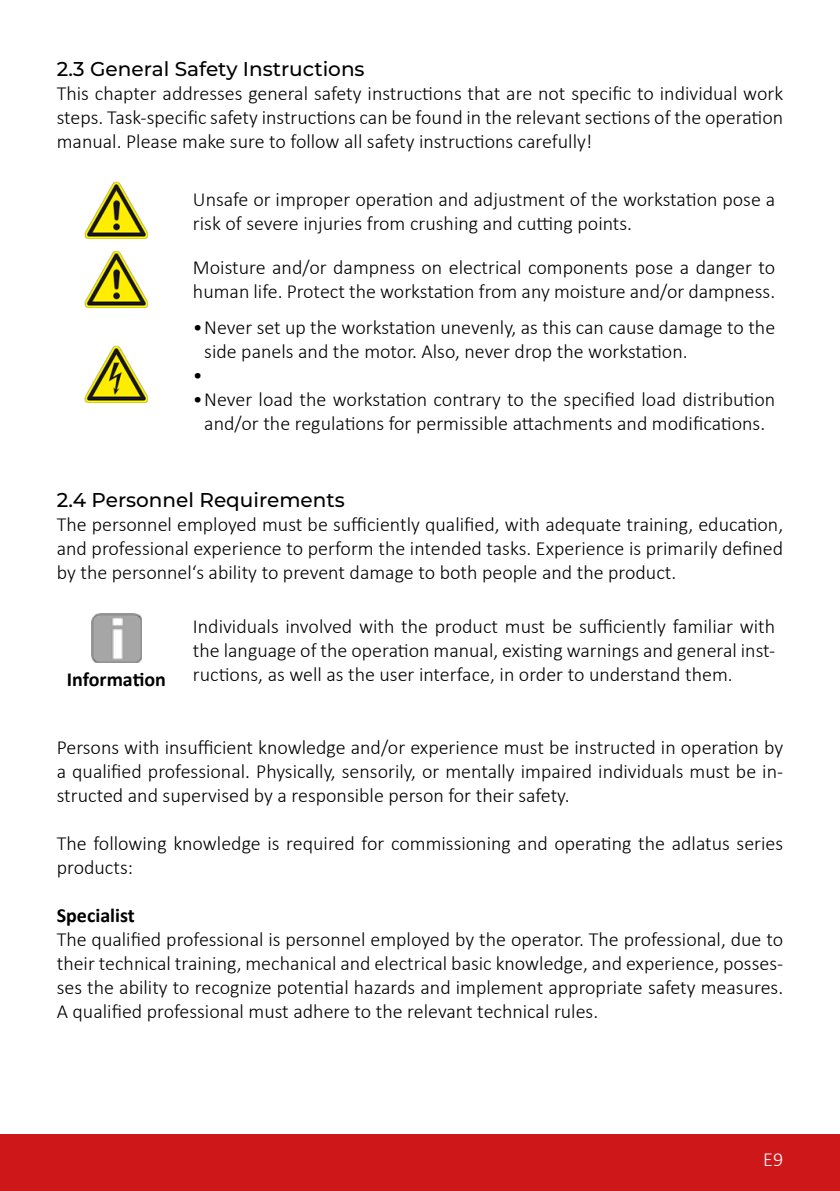
<style>
.page{position:relative;width:840px;height:1191px;background:#fff}
.page>*{position:absolute;margin:0;border:0;box-sizing:border-box;transform-origin:0 0}
.t1{font:300 20px/24px "Calibri";color:#000;text-align:justify}
.t2{font:500 20px "Montserrat";color:#000}
.t3{font:700 20px "Calibri";color:#000}
.t4{font:300 20px "Calibri";color:#fff}
</style>
<div class="page">
<div style="left:0;top:1134px;width:839px;height:57px;background:#cd1719"></div>
<img style="left:85px;top:182px;width:63px;height:57px">
<img style="left:85px;top:250px;width:63px;height:57px">
<img style="left:85px;top:346px;width:63px;height:57px">
<img style="left:91px;top:613px;width:50px;height:49px">
<p class="t2" style="left:57px;top:55px;width:309px">2.3 General Safety Instructions</p>
<p class="t1" style="left:57px;top:81px;width:727px">This chapter addresses general safety instructions that are not specific to individual work steps. Task-specific safety instructions can be found in the relevant sections of the operation manual. Please make sure to follow all safety instructions carefully!</p>
<p class="t1" style="left:193px;top:187px;width:583px">Unsafe or improper operation and adjustment of the workstation pose a risk of severe injuries from crushing and cutting points.</p>
<p class="t1" style="left:193px;top:255px;width:583px">Moisture and/or dampness on electrical components pose a danger to human life. Protect the workstation from any moisture and/or dampness.</p>
<p class="t1" style="left:193px;top:315px;width:583px">•Never set up the workstation unevenly, as this can cause damage to the</p>
<p class="t1" style="left:204px;top:339px;width:484px">side panels and the motor. Also, never drop the workstation.</p>
<p class="t1" style="left:193px;top:363px;width:11px">•</p>
<p class="t1" style="left:193px;top:387px;width:583px;text-align:center">•Never load the workstation contrary to the specified load distribution and/or the regulations for permissible attachments and modifications.</p>
<p class="t2" style="left:57px;top:486px;width:289px">2.4 Personnel Requirements</p>
<p class="t1" style="left:57px;top:512px;width:727px">The personnel employed must be sufficiently qualified, with adequate training, education, and professional experience to perform the intended tasks. Experience is primarily defined by the personnel‘s ability to prevent damage to both people and the product.</p>
<p class="t3" style="left:67px;top:665px;width:101px">Information</p>
<p class="t1" style="left:193px;top:614px;width:583px">Individuals involved with the product must be sufficiently familiar with the language of the operation manual, existing warnings and general inst&shy;ructions, as well as the user interface, in order to understand them.</p>
<p class="t1" style="left:57px;top:735px;width:727px">Persons with insufficient knowledge and/or experience must be instructed in operation by a qualified professional. Physically, sensorily, or mentally impaired individuals must be in&shy;structed and supervised by a responsible person for their safety.</p>
<p class="t1" style="left:57px;top:831px;width:727px">The following knowledge is required for commissioning and operating the adlatus series products:</p>
<p class="t3" style="left:57px;top:901px;width:79px">Specialist</p>
<p class="t1" style="left:57px;top:927px;width:727px">The qualified professional is personnel employed by the operator. The professional, due to their technical training, mechanical and electrical basic knowledge, and experience, posses&shy;ses the ability to recognize potential hazards and implement appropriate safety measures.<br>A qualified professional must adhere to the relevant technical rules.</p>
<p class="t4" style="left:762px;top:1147px;width:21px">E9</p>
</div>
